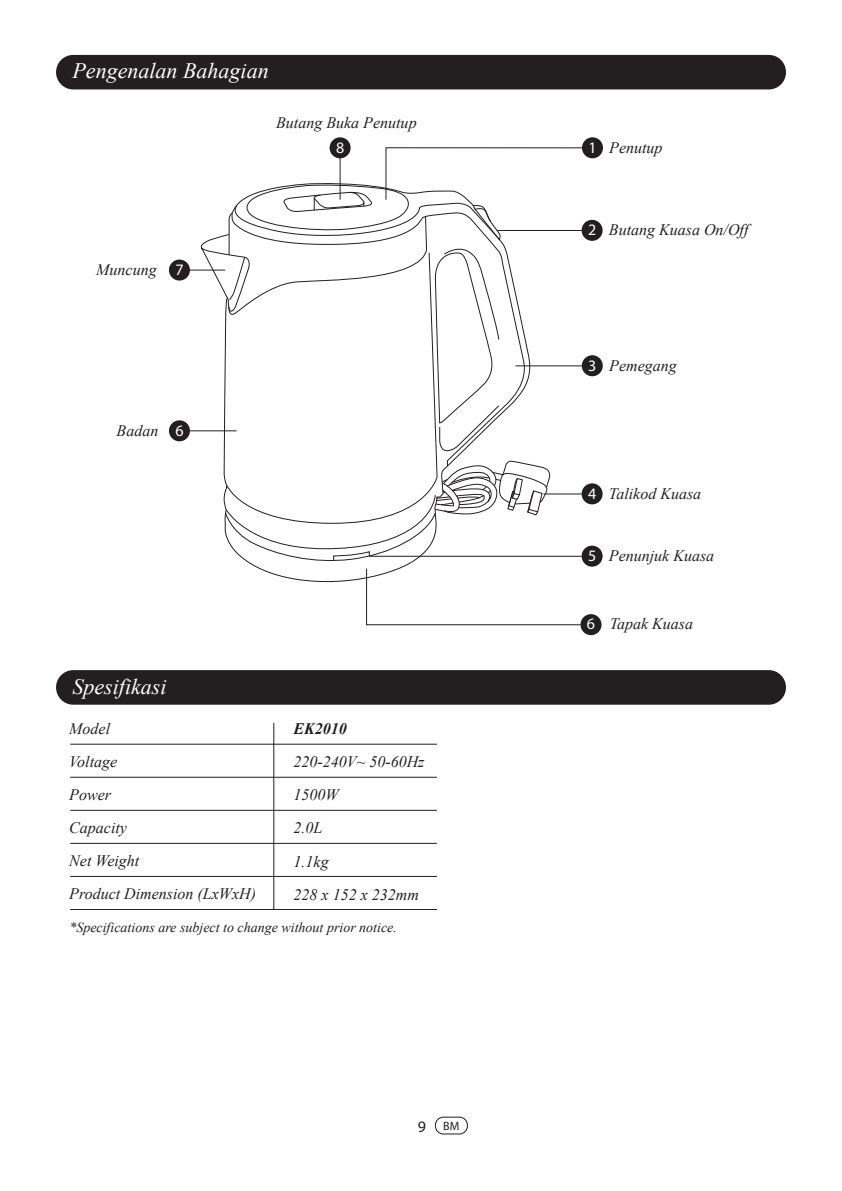
<style>
.page{position:relative;width:842px;height:1191px;background:#fff}
.page>*{position:absolute;margin:0;border:0;box-sizing:border-box;transform-origin:0 0}
.t1{font:italic 22px "Times New Roman";color:#fff}
.t2{font:italic 16px/33px "Times New Roman";color:#231f20}
.t3{font:16px "Myriad Pro";color:#fff}
.t4{font:italic 700 16px "Times New Roman";color:#231f20}
.t5{font:italic 14px "Times New Roman";color:#231f20}
.t6{font:12px "Myriad Pro";color:#231f20}
.s1{font-family:"Myriad Pro";font-style:normal;color:#fff}
.s2{font-size:16px}
</style>
<div class="page">
<div style="left:580px;top:614px;width:21px;height:21px;background:#231f20;border-radius:50%"></div>
<div style="left:582px;top:220px;width:21px;height:21px;background:#231f20;border-radius:50%"></div>
<div style="left:582px;top:355px;width:21px;height:21px;background:#231f20;border-radius:50%"></div>
<div style="left:582px;top:137px;width:21px;height:21px;background:#231f20;border-radius:50%"></div>
<div style="left:169px;top:420px;width:21px;height:21px;background:#231f20;border-radius:50%"></div>
<hr style="left:181px;top:430px;width:56px;height:1px;background:#231f20">
<div style="left:169px;top:259px;width:21px;height:21px;background:#231f20;border-radius:50%"></div>
<div style="left:330px;top:137px;width:21px;height:21px;background:#231f20;border-radius:50%"></div>
<hr style="left:181px;top:269px;width:44px;height:1px;background:#231f20">
<div style="left:582px;top:483px;width:21px;height:21px;background:#231f20;border-radius:50%"></div>
<div style="left:582px;top:545px;width:21px;height:21px;background:#231f20;border-radius:50%"></div>
<svg style="left:200px;top:147px;width:389px;height:479px"></svg>
<svg style="left:220px;top:181px;width:314px;height:406px"></svg>
<div style="left:56px;top:55px;width:730px;height:34px;background:#231f20;border-radius:17px"></div>
<div style="left:435px;top:1116px;width:33px;height:18px;border:1px solid #231f20;border-radius:8px"></div>
<hr style="left:70px;top:744px;width:367px;height:1px;background:#231f20">
<hr style="left:70px;top:777px;width:367px;height:1px;background:#231f20">
<hr style="left:70px;top:810px;width:367px;height:1px;background:#231f20">
<hr style="left:70px;top:843px;width:367px;height:1px;background:#231f20">
<hr style="left:70px;top:876px;width:367px;height:1px;background:#231f20">
<hr style="left:70px;top:909px;width:367px;height:1px;background:#231f20">
<hr style="left:273px;top:723px;width:1px;height:186px;background:#231f20">
<div style="left:56px;top:670px;width:730px;height:34px;background:#231f20;border-radius:17px"></div>
<h1 class="t1" style="left:73px;top:56px;width:198px">Pengenalan Bahagian</h1>
<p class="t2" style="left:276px;top:105px;width:142px">Butang Buka Penutup</p>
<p class="t3" style="left:336px;top:137px;width:10px">8</p>
<p class="t2" style="left:96px;top:253px;width:89px">Muncung <span class="s1">7</span></p>
<p class="t2" style="left:117px;top:413px;width:43px">Badan</p>
<p class="t3" style="left:175px;top:420px;width:10px">6</p>
<h1 class="t1" style="left:73px;top:671px;width:96px">Spesifikasi</h1>
<p class="t2" style="left:69px;top:712px;width:188px">Model<br>Voltage<br>Power<br>Capacity<br>Net Weight<br>Product Dimension (LxWxH)</p>
<p class="t4" style="left:294px;top:718px;width:55px">EK2010</p>
<p class="t2" style="left:294px;top:745px;width:132px">220-240V~ 50-60Hz<br>1500W<br>2.0L<br>1.1kg<br>228 x 152 x 232mm</p>
<p class="t5" style="left:69px;top:917px;width:329px">*Specifications are subject to change without prior notice.</p>
<p class="t6" style="left:418px;top:1118px;width:43px"><span class="s2">9</span> BM</p>
<p class="t3" style="left:588px;top:137px;width:10px">1</p>
<p class="t2" style="left:609px;top:130px;width:55px">Penutup</p>
<p class="t2" style="left:588px;top:213px;width:162px"><span class="s1">2</span> Butang Kuasa On/Off</p>
<p class="t3" style="left:588px;top:355px;width:10px">3</p>
<p class="t2" style="left:609px;top:348px;width:69px">Pemegang</p>
<p class="t3" style="left:588px;top:483px;width:10px">4</p>
<p class="t2" style="left:609px;top:476px;width:94px">Talikod Kuasa</p>
<p class="t2" style="left:588px;top:539px;width:128px"><span class="s1">5</span> Penunjuk Kuasa</p>
<p class="t3" style="left:587px;top:614px;width:10px">6</p>
<p class="t2" style="left:610px;top:607px;width:85px">Tapak Kuasa</p>
</div>
